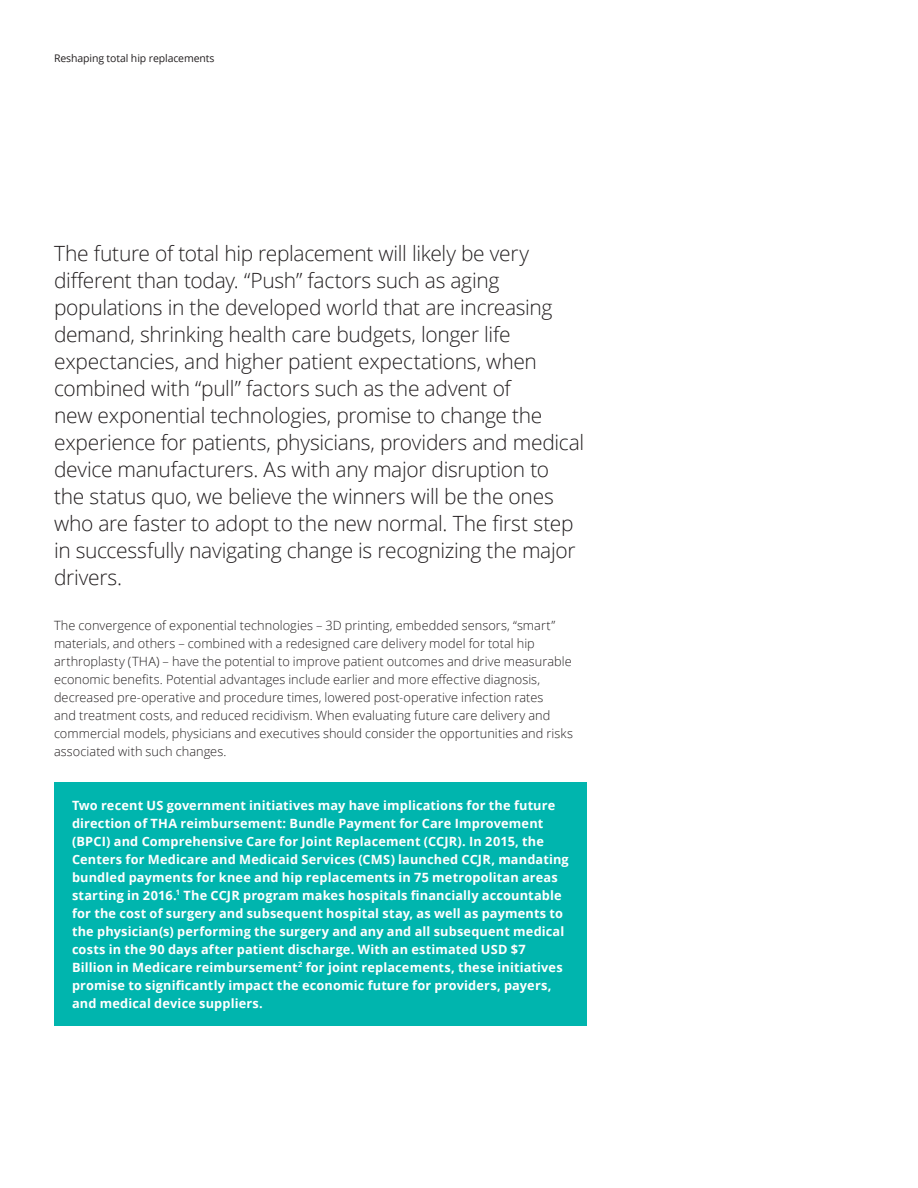
<style>
.page{position:relative;width:918px;height:1188px;background:#fff}
.page>*{position:absolute;margin:0;border:0;box-sizing:border-box;transform-origin:0 0}
.Introduction__14_18p{font:300 21px/27px "Open Sans";letter-spacing:-.015em;color:#231f20}
.For_more_info_call_o{font:700 12.75px/18px "Open Sans";letter-spacing:.015em;color:#fff}
.Body_copy__8_5_12pt{font:300 12.75px/18px "Open Sans";letter-spacing:.005em;color:#231f20}
.t1{font:10.5px "Open Sans";letter-spacing:-.01em;color:#231f20}
</style>
<div class="page">
<div style="left:54px;top:782px;width:533px;height:244px;background:#00b5ae"></div>
<p class="t1" style="left:54px;top:51px;width:162px">Reshaping total hip replacements</p>
<p class="Introduction__14_18p" style="left:54px;top:239px;width:532px">The future of total hip replacement will likely be very different than today. “Push” factors such as aging populations in the developed world that are increasing demand, shrinking health care budgets, longer life expectancies, and higher patient expectations, when combined with “pull” factors such as the advent of<br>new exponential technologies, promise to change the experience for patients, physicians, providers and medical device manufacturers. As with any major disruption to the status quo, we believe the winners will be the ones who are faster to adopt to the new normal. The first step in successfully navigating change is recognizing the major drivers.</p>
<p class="Body_copy__8_5_12pt" style="left:54px;top:616px;width:520px">The convergence of exponential technologies – 3D printing, embedded sensors, “smart” materials, and others – combined with a redesigned care delivery model for total hip arthroplasty (THA) – have the potential to improve patient outcomes and drive measurable economic benefits. Potential advantages include earlier and more effective diagnosis, decreased pre-operative and procedure times, lowered post-operative infection rates<br>and treatment costs, and reduced recidivism. When evaluating future care delivery and commercial models, physicians and executives should consider the opportunities and risks associated with such changes.</p>
<p class="For_more_info_call_o" style="left:72px;top:796px;width:498px">Two recent US government initiatives may have implications for the future direction of THA reimbursement: Bundle Payment for Care Improvement (BPCI) and Comprehensive Care for Joint Replacement (CCJR). In 2015, the Centers for Medicare and Medicaid Services (CMS) launched CCJR, mandating bundled payments for knee and hip replacements in 75 metropolitan areas starting in 2016.<sup>1</sup> The CCJR program makes hospitals financially accountable for the cost of surgery and subsequent hospital stay, as well as payments to the physician(s) performing the surgery and any and all subsequent medical costs in the 90 days after patient discharge. With an estimated USD $7<br>Billion in Medicare reimbursement<sup>2</sup> for joint replacements, these initiatives promise to significantly impact the economic future for providers, payers, and medical device suppliers.</p>
</div>
